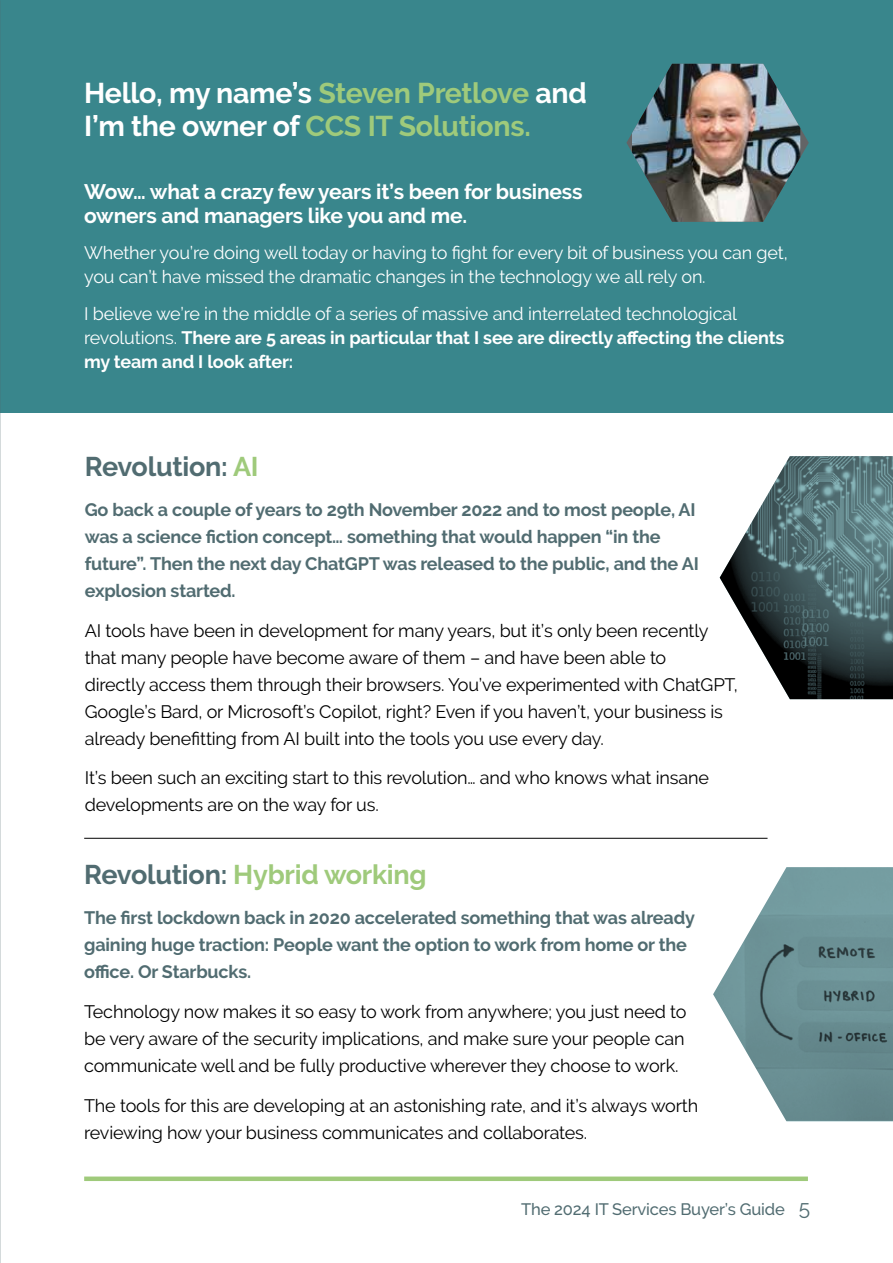
<style>
.page{position:relative;width:893px;height:1263px;background:#fff}
.page>*{position:absolute;margin:0;border:0;box-sizing:border-box;transform-origin:0 0}
.t1{font:700 28.5px/33px "Raleway";letter-spacing:-.01em;color:#fff}
.t2{font:700 27px "Raleway";letter-spacing:-.01em;color:#9fca7b}
.t3{font:700 27px "Raleway";letter-spacing:-.01em;color:#516c71}
.t4{font:700 21px/24px "Raleway";letter-spacing:-.01em;color:#fff}
.t5{font:18px/27px "Raleway";letter-spacing:-.01em;color:#000}
.t6{font:700 18px/27px "Raleway";letter-spacing:-.01em;color:#516c71}
.t7{font:700 18px/24px "Raleway";letter-spacing:-.01em;color:#fff}
.t8{font:18px/24px "Raleway";letter-spacing:-.01em;color:#fff}
.t9{font:500 16.5px "Raleway";letter-spacing:-.01em;color:#516c71}
.s1{color:#9fca7b}
.s2{font-weight:400}
.s3{color:#516c71}
.s4{font-weight:400;font-size:20.85px}
</style>
<div class="page">
<div style="left:0;top:0;width:893px;height:412px;background:#39868c"></div>
<img style="left:0;top:0;width:1px;height:1263px">
<hr style="left:84px;top:838px;width:683px;height:1px;background:#000">
<svg style="left:720px;top:456px;width:173px;height:243px"></svg>
<svg style="left:713px;top:867px;width:180px;height:254px;fill:#6d9398"></svg>
<div style="left:84px;top:1176px;width:724px;height:5px;background:#9fca7b"></div>
<svg style="left:626px;top:127px;width:183px;height:31px"></svg>
<img style="left:632px;top:64px;width:168px;height:158px">
<h1 class="t1" style="left:84px;top:77px;width:504px">Hello, my name’s <span class="s1">Steven Pretlove</span> and<br>I’m the owner of <span class="s1">CCS IT Solutions.</span></h1>
<p class="t4" style="left:84px;top:179px;width:500px">Wow… what a crazy few years it’s been for business owners and managers like you and me.</p>
<p class="t8" style="left:84px;top:241px;width:705px">Whether you’re doing well today or having to fight for every bit of business you can get, you can’t have missed the dramatic changes in the technology we all rely on.</p>
<p class="t7" style="left:84px;top:302px;width:702px"><span class="s2">I believe we’re in the middle of a series of massive and interrelated technological revolutions.</span> There are 5 areas in particular that I see are directly affecting the clients my team and I look after:</p>
<h2 class="t3" style="left:85px;top:451px;width:175px">Revolution: <span class="s1">AI</span></h2>
<p class="t6" style="left:85px;top:496px;width:616px">Go back a couple of years to 29th November 2022 and to most people, AI was a science fiction concept… something that would happen “in the future”. Then the next day ChatGPT was released to the public, and the AI explosion started.</p>
<p class="t5" style="left:85px;top:617px;width:655px">AI tools have been in development for many years, but it’s only been recently that many people have become aware of them – and have been able to<br>directly access them through their browsers. You’ve experimented with ChatGPT, Google’s Bard, or Microsoft’s Copilot, right? Even if you haven’t, your business is already benefitting from AI built into the tools you use every day.</p>
<p class="t5" style="left:85px;top:764px;width:626px">It’s been such an exciting start to this revolution… and who knows what insane developments are on the way for us.</p>
<h2 class="t2" style="left:84px;top:859px;width:344px"><span class="s3">Revolution:</span> Hybrid working</h2>
<p class="t6" style="left:84px;top:904px;width:612px">The first lockdown back in 2020 accelerated something that was already gaining huge traction: People want the option to work from home or the office. Or Starbucks.</p>
<p class="t5" style="left:84px;top:998px;width:604px;text-align:justify">Technology now makes it so easy to work from anywhere; you just need to be very aware of the security implications, and make sure your people can communicate well and be fully productive wherever they choose to work.</p>
<p class="t5" style="left:84px;top:1092px;width:615px">The tools for this are developing at an astonishing rate, and it’s always worth reviewing how your business communicates and collaborates.</p>
<p class="t9" style="left:521px;top:1199px;width:291px">The 2024 IT Services Buyer’s Guide <span class="s4">5</span></p>
</div>
